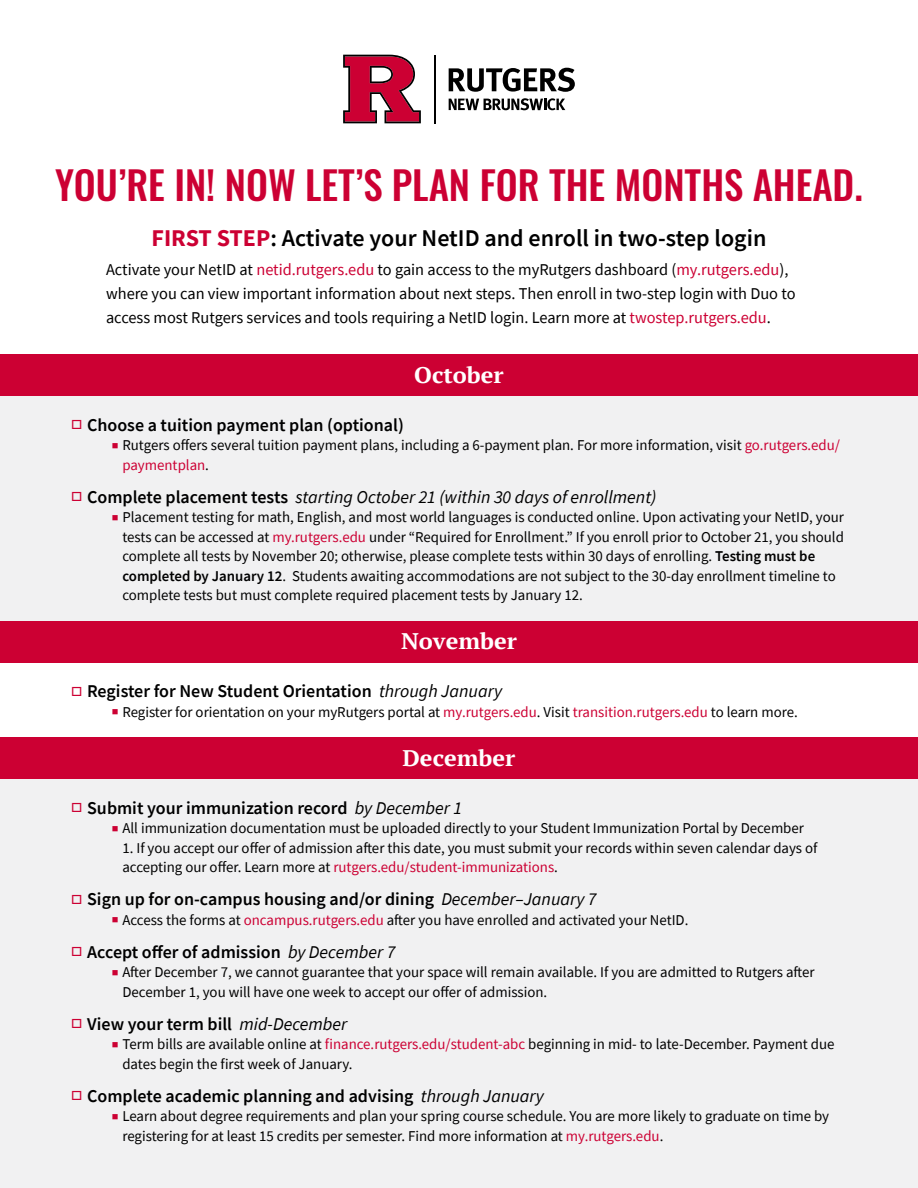
<style>
.page{position:relative;width:918px;height:1188px;background:#fff}
.page>*{position:absolute;margin:0;border:0;box-sizing:border-box;transform-origin:0 0}
.t1{font:39px "Oswald";color:#c03}
.t2{font:600 24px "Source Sans Pro";color:#000}
.t3{font:700 22.5px "PT Serif";color:#fff;scale:1.05 1}
.t4{font:600 18px "Source Sans Pro";color:#000}
.t5{font:italic 18px "Source Sans Pro";color:#000}
.t6{font:16.5px/24px "Source Sans Pro";color:#000}
.t7{font:15px/19.5px "Source Sans Pro";color:#000}
.s1{font-weight:700;color:#c03}
.s2{color:#c03}
.s3{font-weight:600;font-style:normal}
.s4{font-weight:600}
.s5{font-weight:400;font-style:italic}
</style>
<div class="page">
<svg style="left:343px;top:55px;width:78px;height:68px"></svg>
<hr style="left:434px;top:55px;width:2px;height:68px;background:#000">
<svg style="left:449px;top:98px;width:116px;height:12px"></svg>
<svg style="left:449px;top:68px;width:126px;height:24px"></svg>
<div style="left:0;top:381px;width:918px;height:247px;background:#f1f1f2"></div>
<div style="left:0;top:767px;width:918px;height:421px;background:#f1f1f2"></div>
<div style="left:0;top:621px;width:918px;height:41px;background:#c03"></div>
<div style="left:0;top:354px;width:918px;height:42px;background:#c03"></div>
<div style="left:0;top:738px;width:918px;height:41px;background:#c03"></div>
<h1 class="t1" style="left:55px;top:151px;width:809px">YOU’RE IN! NOW LET’S PLAN FOR THE MONTHS AHEAD.</h1>
<h2 class="t2" style="left:152px;top:222px;width:616px"><span class="s1">FIRST STEP</span>: Activate your NetID and enroll in two-step login</h2>
<p class="t6" style="left:106px;top:258px;width:691px">Activate your NetID at <span class="s2">netid.rutgers.edu</span> to gain access to the myRutgers dashboard (<span class="s2">my.rutgers.edu</span>), where you can view important information about next steps. Then enroll in two-step login with Duo to access most Rutgers services and tools requiring a NetID login. Learn more at <span class="s2">twostep.rutgers.edu</span>.</p>
<h3 class="t3" style="left:414px;top:360px;width:87px">October</h3>
<p class="t4" style="left:71px;top:413px;width:334px"><span class="s2">□</span> Choose a tuition payment plan (optional)</p>
<p class="t7" style="left:122px;top:436px;width:719px;text-indent:-11px"><span class="s2">■</span> Rutgers offers several tuition payment plans, including a 6-payment plan. For more information, visit <span class="s2">go.rutgers.edu/ paymentplan</span>.</p>
<p class="t5" style="left:71px;top:485px;width:587px"><span class="s2">□</span> <span class="s3">Complete placement tests</span> starting October 21 (within 30 days of enrollment)</p>
<p class="t7" style="left:122px;top:508px;width:723px;text-indent:-11px"><span class="s2">■</span> Placement testing for math, English, and most world languages is conducted online. Upon activating your NetID, your tests can be accessed at <span class="s2">my.rutgers.edu</span> under “Required for Enrollment.” If you enroll prior to October 21, you should complete all tests by November 20; otherwise, please complete tests within 30 days of enrolling. <span class="s4">Testing must be completed by January 12</span>. Students awaiting accommodations are not subject to the 30-day enrollment timeline to complete tests but must complete required placement tests by January 12.</p>
<h3 class="t3" style="left:401px;top:627px;width:112px">November</h3>
<p class="t4" style="left:71px;top:680px;width:432px"><span class="s2">□</span> Register for New Student Orientation <span class="s5">through January</span></p>
<p class="t7" style="left:112px;top:702px;width:688px"><span class="s2">■</span> Register for orientation on your myRutgers portal at <span class="s2">my.rutgers.edu</span>. Visit <span class="s2">transition.rutgers.edu</span> to learn more.</p>
<h3 class="t3" style="left:403px;top:743px;width:109px">December</h3>
<p class="t4" style="left:71px;top:796px;width:392px"><span class="s2">□</span> Submit your immunization record <span class="s5">by December 1</span></p>
<p class="t7" style="left:112px;top:819px;width:694px"><span class="s2">■</span> All immunization documentation must be uploaded directly to your Student Immunization Portal by December</p>
<p class="t7" style="left:122px;top:838px;width:697px">1. If you accept our offer of admission after this date, you must submit your records within seven calendar days of accepting our offer. Learn more at <span class="s2">rutgers.edu/student-immunizations</span>.</p>
<p class="t4" style="left:71px;top:888px;width:527px"><span class="s2">□</span> Sign up for on-campus housing and/or dining <span class="s5">December–January 7</span></p>
<p class="t7" style="left:112px;top:910px;width:578px"><span class="s2">■</span> Access the forms at <span class="s2">oncampus.rutgers.edu</span> after you have enrolled and activated your NetID.</p>
<p class="t4" style="left:71px;top:940px;width:326px"><span class="s2">□</span> Accept offer of admission <span class="s5">by December 7</span></p>
<p class="t7" style="left:122px;top:963px;width:694px;text-indent:-11px"><span class="s2">■</span> After December 7, we cannot guarantee that your space will remain available. If you are admitted to Rutgers after<br>December 1, you will have one week to accept our offer of admission.</p>
<p class="t4" style="left:71px;top:1012px;width:278px"><span class="s2">□</span> View your term bill <span class="s5">mid-December</span></p>
<p class="t7" style="left:122px;top:1035px;width:714px;text-indent:-11px"><span class="s2">■</span> Term bills are available online at <span class="s2">finance.rutgers.edu/student-abc</span> beginning in mid- to late-December. Payment due dates begin the first week of January.</p>
<p class="t4" style="left:71px;top:1084px;width:474px"><span class="s2">□</span> Complete academic planning and advising <span class="s5">through January</span></p>
<p class="t7" style="left:122px;top:1107px;width:708px;text-indent:-11px"><span class="s2">■</span> Learn about degree requirements and plan your spring course schedule. You are more likely to graduate on time by registering for at least 15 credits per semester. Find more information at <span class="s2">my.rutgers.edu</span>.</p>
</div>
